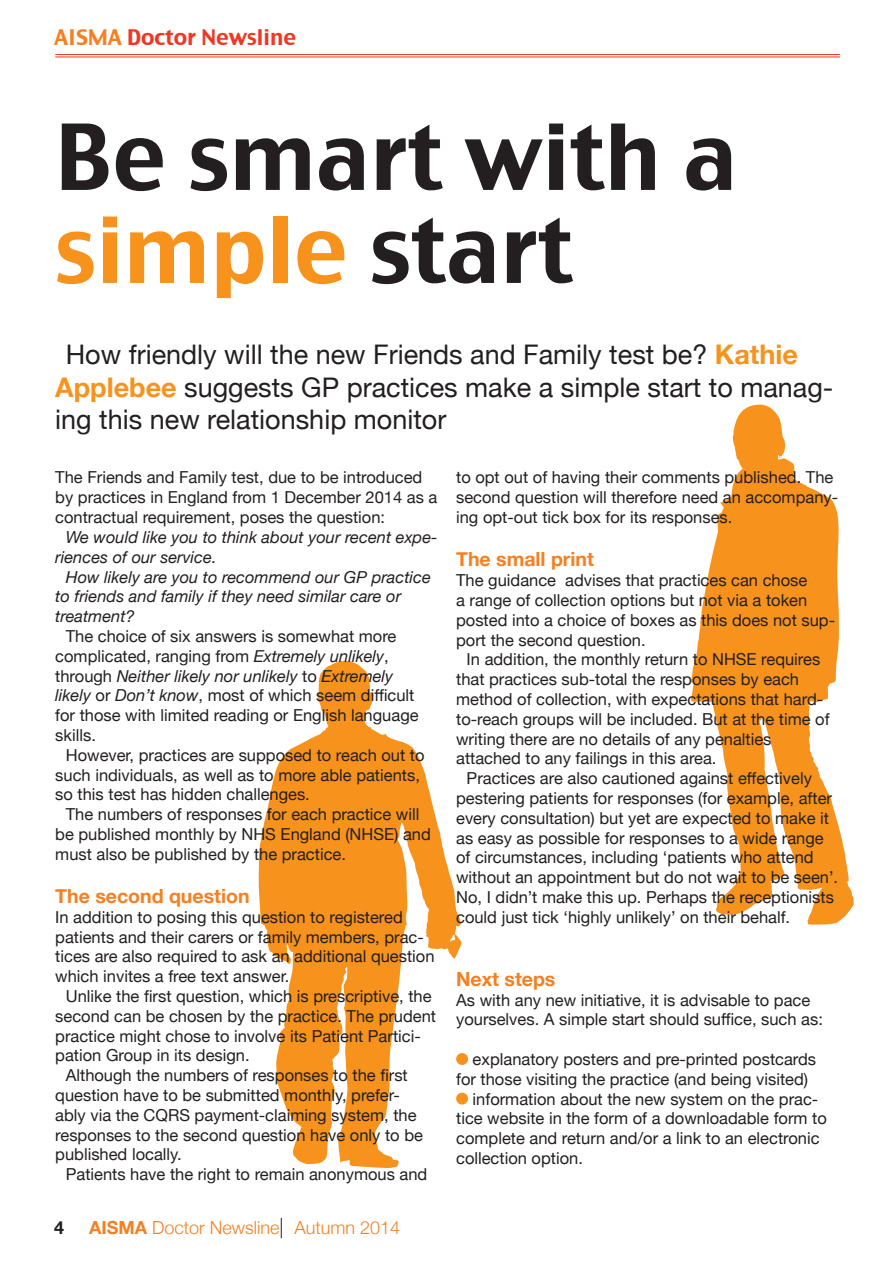
<style>
.page{position:relative;width:893px;height:1263px;background:#fff}
.page>*{position:absolute;margin:0;border:0;box-sizing:border-box;transform-origin:0 0}
.HEAD2{font:88.5px/93px "Charcoal CY";color:#231f20}
.with_ind{font:27px/32.4px "Helvetica Neue";color:#231f20}
.t1{font:21px "Charcoal CY";color:#ef3822}
.cross{font:700 19.5px "Helvetica Neue";color:#f57f21}
.t2{font:300 18px "Helvetica Neue";color:#f57f21}
.t3{font:700 18px "Helvetica Neue";color:#231f20}
.with_ind-2{font:16.5px/19.8px "Helvetica Neue";color:#231f20}
.no_ind{font:16.5px/19.8px "Helvetica Neue";color:#231f20}
.with_ind-3{font:italic 16.5px/19.8px "Helvetica Neue";color:#231f20}
.s1{color:#f57f21}
.s2{color:#f7931d}
.s3{font-weight:700;color:#f7931d}
.s4{font-style:italic}
.s5{font-weight:700}
</style>
<div class="page">
<svg style="left:691px;top:404px;width:163px;height:521px;fill:#f7931d"></svg>
<svg style="left:259px;top:661px;width:203px;height:507px;fill:#f7931d"></svg>
<svg style="left:281px;top:1218px;width:1px;height:20px"></svg>
<hr style="left:55px;top:54px;width:838px;height:1px;background:#ef3822">
<hr style="left:55px;top:57px;width:838px;height:1px;background:#ef3822">
<div style="left:841px;top:37px;width:52px;height:32px;background:#fff"></div>
<div style="left:456px;top:1053px;width:12px;height:12px;background:#f7931d;border-radius:50%"></div>
<div style="left:456px;top:1093px;width:12px;height:11px;background:#f7931d;border-radius:50%"></div>
<p class="t1" style="left:54px;top:24px;width:244px"><span class="s1">AISMA</span> Doctor Newsline</p>
<p class="HEAD2" style="left:55px;top:109px;width:683px">Be smart with a <span class="s2">simple</span> start</p>
<p class="with_ind" style="left:55px;top:340px;width:780px;text-indent:10px">How friendly will the new Friends and Family test be? <span class="s3">Kathie<br>Applebee</span> suggests GP practices make a simple start to manag&shy;ing this new relationship monitor</p>
<p class="no_ind" style="left:55px;top:469px;width:384px">The Friends and Family test, due to be introduced by practices in England from 1 December 2014 as a contractual requirement, poses the question:</p>
<p class="with_ind-3" style="left:55px;top:528px;width:384px;text-indent:10px">We would like you to think about your recent expe&shy;riences of our service.</p>
<p class="with_ind-3" style="left:55px;top:568px;width:377px;text-indent:10px">How likely are you to recommend our GP practice to friends and family if they need similar care or treatment?</p>
<p class="with_ind-2" style="left:55px;top:627px;width:365px;text-indent:10px">The choice of six answers is somewhat more complicated, ranging from <span class="s4">Extremely unlikely</span>, through <span class="s4">Neither likely nor unlikely</span> to <span class="s4">Extremely likely</span> or <span class="s4">Don’t know</span>, most of which seem difficult for those with limited reading or English language skills.</p>
<p class="with_ind-2" style="left:55px;top:746px;width:371px;text-indent:10px">However, practices are supposed to reach out to such individuals, as well as to more able patients, so this test has hidden challenges.</p>
<p class="with_ind-2" style="left:55px;top:805px;width:377px;text-indent:10px">The numbers of responses for each practice will be published monthly by NHS England (NHSE) and must also be published by the practice.</p>
<p class="cross" style="left:55px;top:881px;width:196px">The second question</p>
<p class="no_ind" style="left:55px;top:908px;width:381px">In addition to posing this question to registered patients and their carers or family members, prac&shy;tices are also required to ask an additional question which invites a free text answer.</p>
<p class="with_ind-2" style="left:55px;top:987px;width:382px;text-indent:10px">Unlike the first question, which is prescriptive, the second can be chosen by the practice. The prudent practice might chose to involve its Patient Partici&shy;pation Group in its design.</p>
<p class="with_ind-2" style="left:55px;top:1066px;width:369px;text-indent:10px">Although the numbers of responses to the first question have to be submitted monthly, prefer&shy;ably via the CQRS payment-claiming system, the responses to the second question have only to be published locally.</p>
<p class="with_ind-2" style="left:66px;top:1165px;width:363px">Patients have the right to remain anonymous and</p>
<p class="t3" style="left:54px;top:1213px;width:12px">4</p>
<p class="t2" style="left:89px;top:1213px;width:313px"><span class="s5">AISMA</span> Doctor Newsline Autumn 2014</p>
<p class="with_ind-2" style="left:456px;top:469px;width:384px">to opt out of having their comments published. The second question will therefore need an accompany&shy;ing opt-out tick box for its responses.</p>
<p class="cross" style="left:456px;top:544px;width:139px">The small print</p>
<p class="no_ind" style="left:456px;top:571px;width:380px">The guidance advises that practices can chose<br>a range of collection options but not via a token posted into a choice of boxes as this does not sup&shy;port the second question.</p>
<p class="with_ind-2" style="left:456px;top:650px;width:375px;text-indent:10px">In addition, the monthly return to NHSE requires that practices sub-total the responses by each method of collection, with expectations that hard&shy;to-reach groups will be included. But at the time of writing there are no details of any penalties attached to any failings in this area.</p>
<p class="with_ind-2" style="left:456px;top:769px;width:384px;text-indent:10px">Practices are also cautioned against effectively pestering patients for responses (for example, after every consultation) but yet are expected to make it as easy as possible for responses to a wide range of circumstances, including ‘patients who attend without an appointment but do not wait to be seen’.<br>No, I didn’t make this up. Perhaps the receptionists could just tick ‘highly unlikely’ on their behalf.</p>
<p class="cross" style="left:456px;top:963px;width:101px">Next steps</p>
<p class="no_ind" style="left:456px;top:991px;width:368px">As with any new initiative, it is advisable to pace yourselves. A simple start should suffice, such as:</p>
<p class="no_ind" style="left:456px;top:1050px;width:362px;text-indent:16px">explanatory posters and pre-printed postcards for those visiting the practice (and being visited)</p>
<p class="no_ind" style="left:456px;top:1090px;width:372px;text-indent:16px">information about the new system on the prac&shy;tice website in the form of a downloadable form to complete and return and/or a link to an electronic collection option.</p>
</div>
